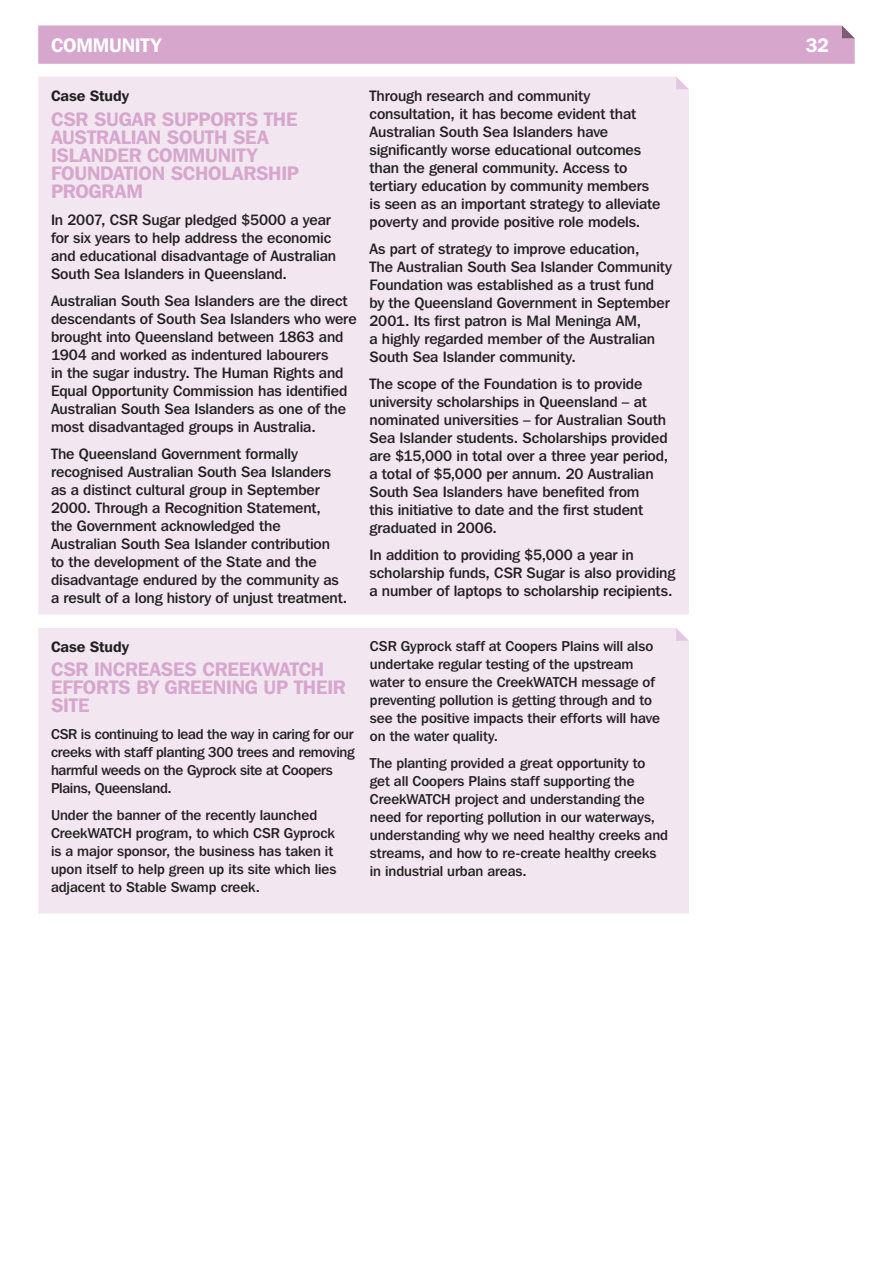
<style>
.page{position:relative;width:893px;height:1263px;background:#fff}
.page>*{position:absolute;margin:0;border:0;box-sizing:border-box;transform-origin:0 0}
.t1{font:600 19.5px/18px "Franklin";letter-spacing:-.01em;color:#d7a6cd}
.t2{font:600 19.5px "Franklin";letter-spacing:-.01em;color:#fff}
.t3{font:15px/18px "Franklin";letter-spacing:-.005em;color:#231f20}
.t4{font:600 15px "Franklin";letter-spacing:-.005em;color:#231f20}
.t5{font:14.25px/18px "Franklin";letter-spacing:-.005em;color:#231f20}
</style>
<div class="page">
<div style="left:38px;top:26px;width:817px;height:38px;background:#d7a6cd"></div>
<div style="left:38px;top:77px;width:651px;height:537px;background:#f2e6f1"></div>
<svg style="left:676px;top:77px;width:13px;height:12px"></svg>
<div style="left:38px;top:628px;width:651px;height:285px;background:#f2e6f1"></div>
<svg style="left:676px;top:628px;width:13px;height:13px"></svg>
<h1 class="t2" style="left:51px;top:33px;width:112px">COMMUNITY</h1>
<p class="t4" style="left:51px;top:87px;width:80px">CASE STUDY</p>
<h1 class="t1" style="left:51px;top:110px;width:250px">CSR SUGAR SUPPORTS THE<br>AUSTRALIAN SOUTH SEA<br>ISLANDER COMMUNITY<br>FOUNDATION SCHOLARSHIP<br>PROGRAM</h1>
<p class="t3" style="left:51px;top:210px;width:287px">In 2007, CSR Sugar pledged $5000 a year for six years to help address the economic and educational disadvantage of Australian South Sea Islanders in Queensland.</p>
<p class="t3" style="left:51px;top:291px;width:307px">Australian South Sea Islanders are the direct descendants of South Sea Islanders who were brought into Queensland between 1863 and 1904 and worked as indentured labourers<br>in the sugar industry. The Human Rights and Equal Opportunity Commission has identified Australian South Sea Islanders as one of the most disadvantaged groups in Australia.</p>
<p class="t3" style="left:51px;top:444px;width:298px">The Queensland Government formally recognised Australian South Sea Islanders as a distinct cultural group in September 2000. Through a Recognition Statement,<br>the Government acknowledged the Australian South Sea Islander contribution<br>to the development of the State and the disadvantage endured by the community as a result of a long history of unjust treatment.</p>
<p class="t3" style="left:369px;top:87px;width:292px">Through research and community consultation, it has become evident that Australian South Sea Islanders have significantly worse educational outcomes than the general community. Access to tertiary education by community members is seen as an important strategy to alleviate poverty and provide positive role models.</p>
<p class="t3" style="left:369px;top:240px;width:304px">As part of strategy to improve education,<br>The Australian South Sea Islander Community Foundation was established as a trust fund by the Queensland Government in September 2001. Its first patron is Mal Meninga AM,<br>a highly regarded member of the Australian South Sea Islander community.</p>
<p class="t3" style="left:369px;top:375px;width:300px">The scope of the Foundation is to provide university scholarships in Queensland – at nominated universities – for Australian South Sea Islander students. Scholarships provided are $15,000 in total over a three year period, a total of $5,000 per annum. 20 Australian South Sea Islanders have benefited from<br>this initiative to date and the first student graduated in 2006.</p>
<p class="t3" style="left:369px;top:546px;width:307px">In addition to providing $5,000 a year in scholarship funds, CSR Sugar is also providing a number of laptops to scholarship recipients.</p>
<p class="t4" style="left:51px;top:637px;width:80px">CASE STUDY</p>
<h1 class="t1" style="left:51px;top:660px;width:289px">CSR I NCREASES CREEKWATCH<br>EFFORTSBY GREENING U P THEIR<br>SITE</h1>
<p class="t5" style="left:51px;top:725px;width:305px">CSR is continuing to lead the way in caring for our creeks with staff planting 300 trees and removing harmful weeds on the Gyprock site at Coopers Plains, Queensland.</p>
<p class="t5" style="left:51px;top:806px;width:287px">Under the banner of the recently launched CreekWATCH program, to which CSR Gyprock is a major sponsor, the business has taken it upon itself to help green up its site which lies adjacent to Stable Swamp creek.</p>
<p class="t5" style="left:370px;top:637px;width:291px">CSR Gyprock staff at Coopers Plains will also undertake regular testing of the upstream water to ensure the CreekWATCH message of preventing pollution is getting through and to see the positive impacts their efforts will have on the water quality.</p>
<p class="t5" style="left:370px;top:754px;width:300px">The planting provided a great opportunity to get all Coopers Plains staff supporting the CreekWATCH project and understanding the need for reporting pollution in our waterways, understanding why we need healthy creeks and streams, and how to re-create healthy creeks in industrial urban areas.</p>
<h1 class="t2" style="left:806px;top:33px;width:25px">32</h1>
</div>
